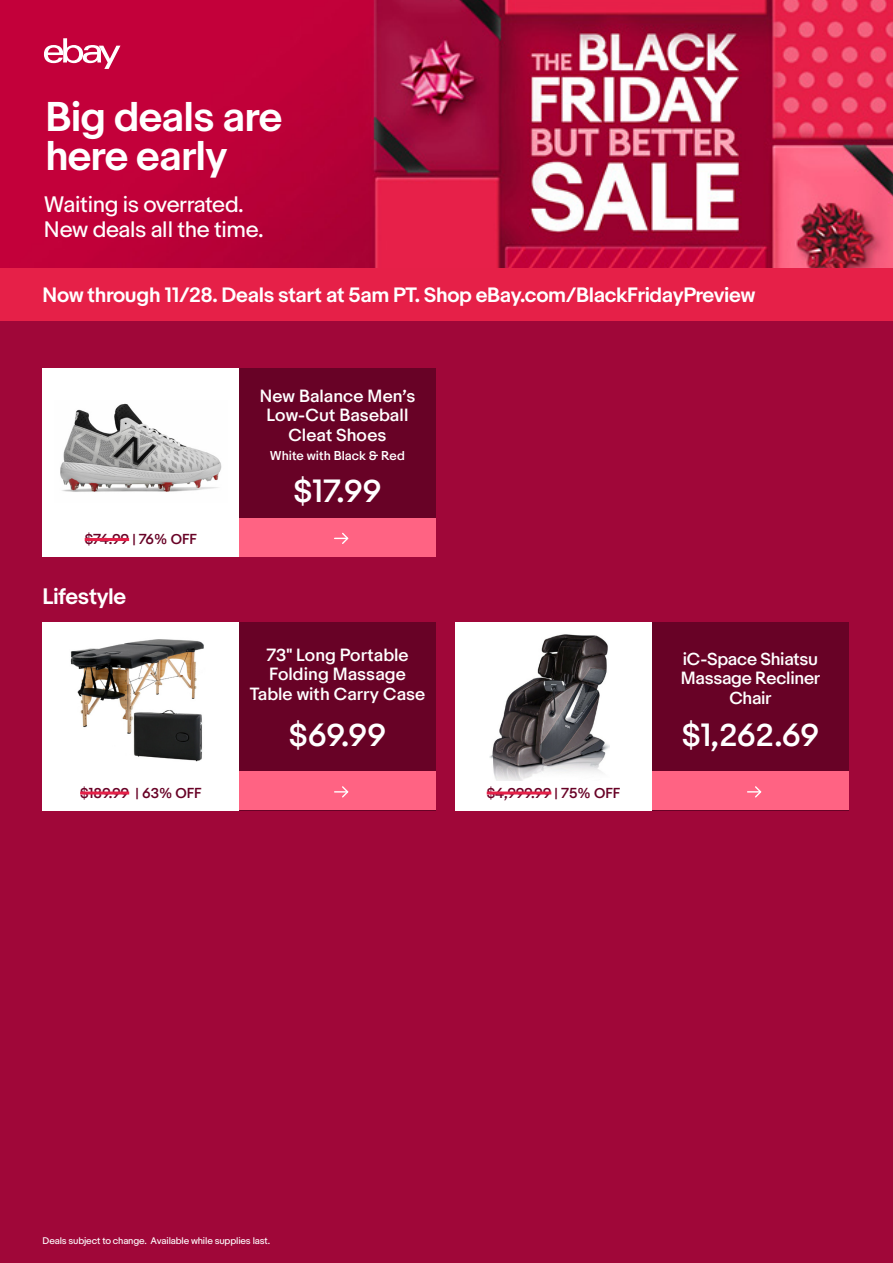
<style>
.page{position:relative;width:893px;height:1263px;background:#fff}
.page>*{position:absolute;margin:0;border:0;box-sizing:border-box;transform-origin:0 0}
.t1{font:600 39px/39px "Market Sans";letter-spacing:-.02em;color:#fff}
.t2{font:500 30px "Market Sans";letter-spacing:-.015em;color:#fff}
.t3{font:21px/25.5px "Market Sans";letter-spacing:-.02em;color:#fff}
.t4{font:600 21px "Market Sans";letter-spacing:-.02em;color:#fff}
.t5{font:600 19.5px "Market Sans";letter-spacing:-.02em;color:#fff}
.t6{font:500 16.5px/19.5px "Market Sans";color:#fff;text-align:center}
.t7{font:500 16.5px/19.5px "Market Sans";letter-spacing:-.02em;color:#fff;text-align:center}
.t8{font:500 13.5px "Market Sans";color:#680226}
.t9{font:500 12px "Market Sans";color:#fff}
.t10{font:9px "Market Sans";letter-spacing:-.02em;color:#fff}
</style>
<div class="page">
<div style="left:0;top:279px;width:893px;height:984px;background:#a00739"></div>
<div style="left:0;top:268px;width:893px;height:53px;background:#e62048"></div>
<img style="left:0;top:0;width:893px;height:268px">
<svg style="left:44px;top:38px;width:76px;height:31px"></svg>
<div style="left:239px;top:622px;width:197px;height:188px;background:#680226"></div>
<div style="left:239px;top:772px;width:197px;height:38px;background:#ff6383"></div>
<svg style="left:335px;top:786px;width:13px;height:11px"></svg>
<div style="left:43px;top:622px;width:196px;height:188px;background:#fff"></div>
<img style="left:70px;top:639px;width:134px;height:123px">
<hr style="left:80px;top:791px;width:49px;height:3px;background:#e62048">
<div style="left:652px;top:622px;width:197px;height:188px;background:#680226"></div>
<div style="left:652px;top:772px;width:197px;height:38px;background:#ff6383"></div>
<svg style="left:748px;top:786px;width:13px;height:11px"></svg>
<div style="left:455px;top:622px;width:197px;height:188px;background:#fff"></div>
<img style="left:490px;top:634px;width:119px;height:146px">
<hr style="left:487px;top:791px;width:64px;height:3px;background:#e62048">
<div style="left:239px;top:369px;width:197px;height:188px;background:#680226"></div>
<div style="left:239px;top:518px;width:197px;height:39px;background:#ff6383"></div>
<svg style="left:335px;top:533px;width:13px;height:11px"></svg>
<div style="left:43px;top:369px;width:196px;height:188px;background:#fff"></div>
<img style="left:60px;top:403px;width:162px;height:89px">
<hr style="left:85px;top:538px;width:44px;height:3px;background:#e62048">
<h1 class="t1" style="left:45px;top:99px;width:238px">Big deals are here early</h1>
<p class="t3" style="left:44px;top:192px;width:221px">Waiting is overrated.<br>New deals all the time.</p>
<p class="t5" style="left:43px;top:283px;width:714px">Now through 11/28. Deals start at 5am PT. Shop eBay.com/BlackFridayPreview</p>
<p class="t6" style="left:260px;top:387px;width:157px">New Balance Men’s<br>Low-Cut Baseball<br>Cleat Shoes</p>
<p class="t9" style="left:270px;top:448px;width:137px">White with Black &amp; Red</p>
<p class="t8" style="left:85px;top:531px;width:113px">$74.99 | 76% OFF</p>
<p class="t4" style="left:43px;top:583px;width:85px">Lifestyle</p>
<p class="t8" style="left:80px;top:784px;width:123px">$189.99 | 63% OFF</p>
<h2 class="t2" style="left:293px;top:473px;width:90px">$17.99</h2>
<p class="t6" style="left:250px;top:645px;width:177px">73" Long Portable<br>Folding Massage<br>Table with Carry Case</p>
<p class="t7" style="left:681px;top:650px;width:141px">iC-Space Shiatsu<br>Massage Recliner<br>Chair</p>
<h2 class="t2" style="left:289px;top:717px;width:99px">$69.99</h2>
<h2 class="t2" style="left:682px;top:717px;width:139px">$1,262.69</h2>
<p class="t8" style="left:487px;top:784px;width:135px">$4,999.99 | 75% OFF</p>
<p class="t10" style="left:43px;top:1235px;width:229px">Deals subject to change. Available while supplies last.</p>
</div>
